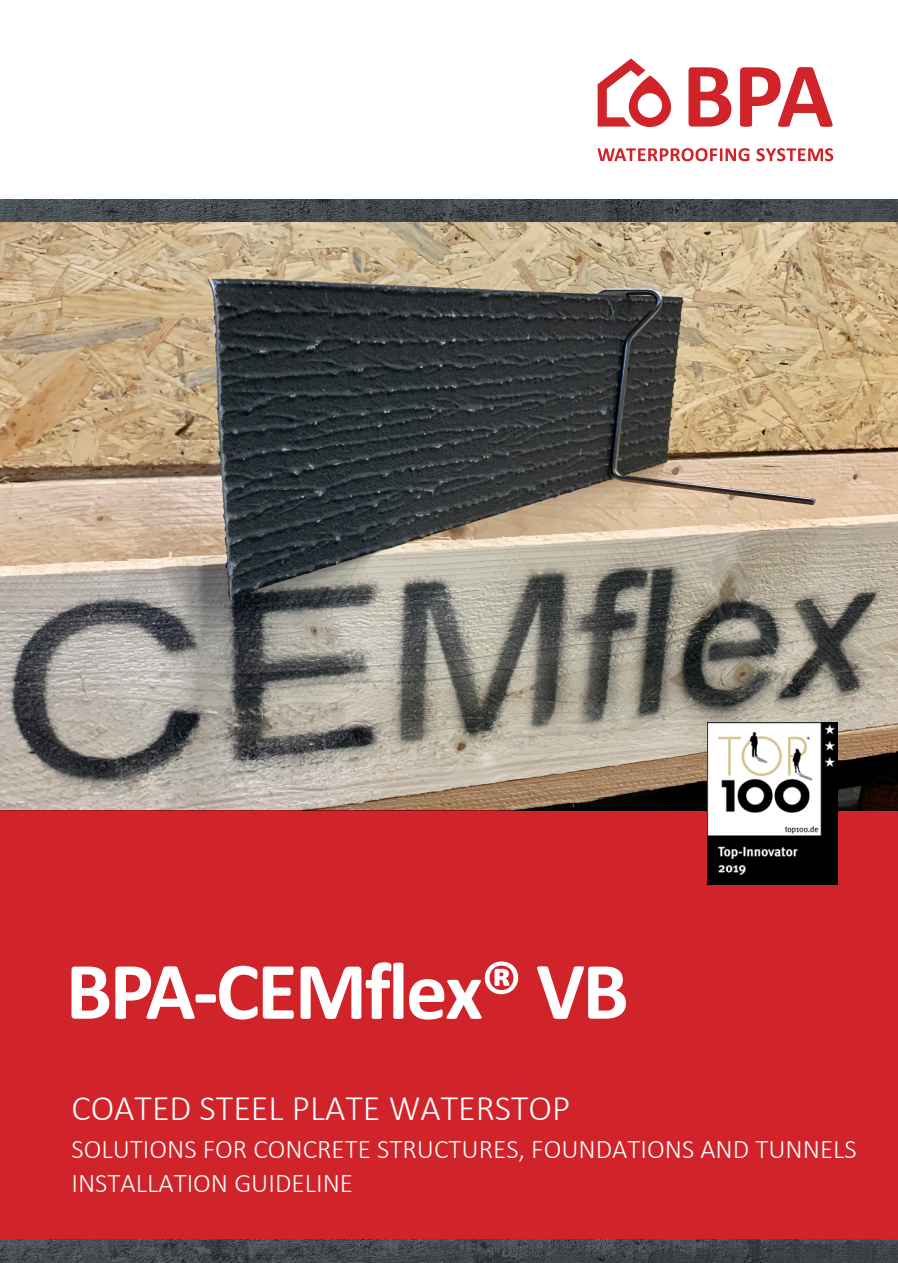
<style>
.page{position:relative;width:898px;height:1263px;background:#fff}
.page>*{position:absolute;margin:0;border:0;box-sizing:border-box;transform-origin:0 0}
.t1{font:700 82.5px "Calibri";letter-spacing:-.03em;color:#fff}
.t2{font:300 36px "Calibri";color:#fff}
.t3{font:300 27px/33.8px "Calibri";color:#fff}
</style>
<div class="page">
<img style="left:0;top:221px;width:897px;height:589px">
<img style="left:0;top:200px;width:897px;height:21px">
<div style="left:0;top:810px;width:897px;height:453px;background:#d1232a"></div>
<svg style="left:688px;top:67px;width:43px;height:60px"></svg>
<svg style="left:740px;top:67px;width:92px;height:60px"></svg>
<svg style="left:597px;top:148px;width:152px;height:13px"></svg>
<svg style="left:756px;top:148px;width:77px;height:13px"></svg>
<svg style="left:597px;top:58px;width:73px;height:69px"></svg>
<img style="left:1px;top:1239px;width:896px;height:24px">
<svg style="left:0;top:1239px;width:1px;height:24px"></svg>
<img style="left:707px;top:723px;width:129px;height:162px">
<h1 class="t1" style="left:66px;top:942px;width:564px">BPA-CEMflex® VB</h1>
<h2 class="t2" style="left:71px;top:1086px;width:500px">COATED STEEL PLATE WATERSTOP</h2>
<p class="t3" style="left:71px;top:1132px;width:786px">SOLUTIONS FOR CONCRETE STRUCTURES, FOUNDATIONS AND TUNNELS<br>INSTALLATION GUIDELINE</p>
</div>
